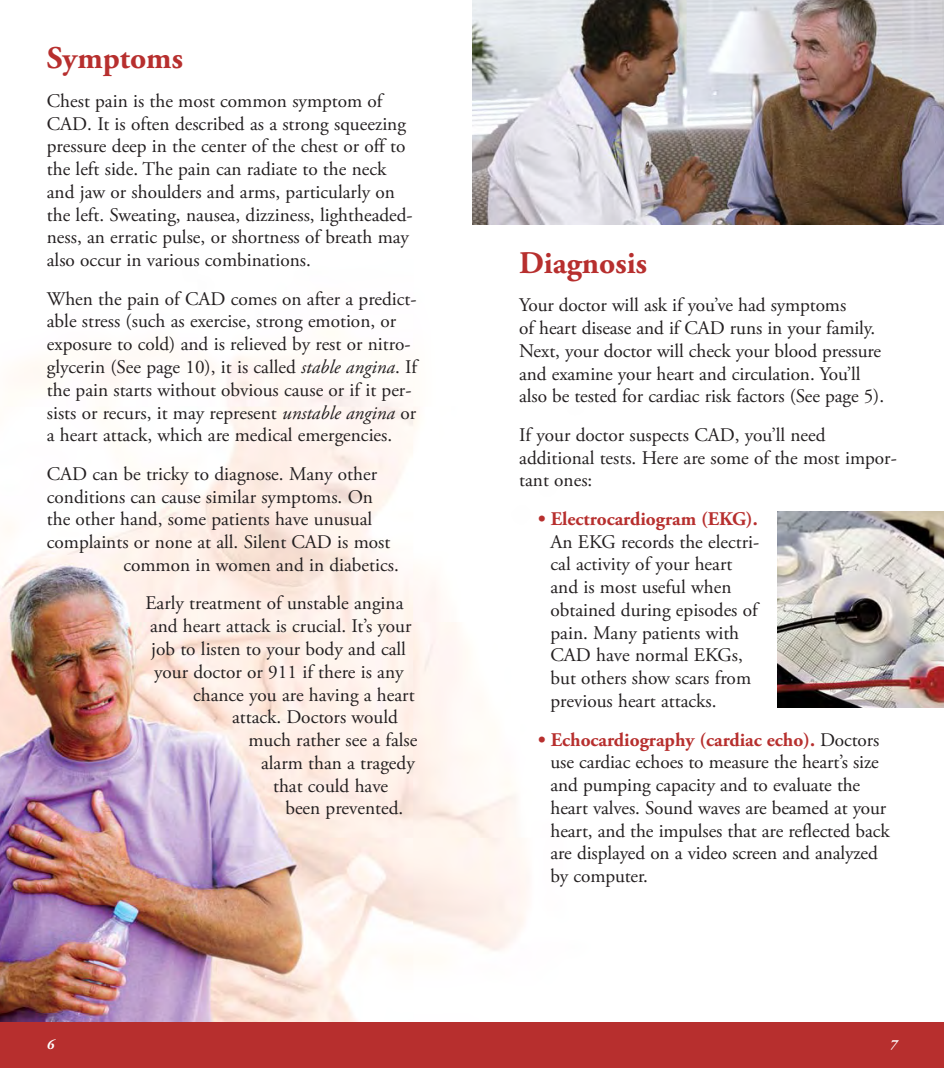
<style>
.page{position:relative;width:944px;height:1068px;background:#fff}
.page>*{position:absolute;margin:0;border:0;box-sizing:border-box;transform-origin:0 0}
.t1{font:700 31.5px "Adobe Garamond Pro";color:#b72f2e}
.t2{font:19.25px/22.8px "Adobe Garamond Pro";color:#231f20}
.t3{font:700 19.25px "Adobe Garamond Pro";color:#b72f2e}
.t4{font:italic 700 14px "Adobe Garamond Pro";color:#fff}
.s1{font-style:italic}
.s2{font-weight:700;color:#b72f2e}
</style>
<div class="page">
<img style="left:0;top:224px;width:664px;height:798px">
<div style="left:472px;top:1022px;width:472px;height:45px;background:#b72f2e"></div>
<div style="left:0;top:1022px;width:472px;height:45px;background:#b72f2e"></div>
<img style="left:777px;top:511px;width:167px;height:196px">
<img style="left:472px;top:0;width:472px;height:224px">
<h1 class="t1" style="left:47px;top:46px;width:138px">Symptoms</h1>
<p class="t2" style="left:47px;top:91px;width:367px">Chest pain is the most common symptom of CAD. It is often described as a strong squeezing pressure deep in the center of the chest or off to the left side. The pain can radiate to the neck and jaw or shoulders and arms, particularly on the left. Sweating, nausea, dizziness, lightheaded&shy;ness, an erratic pulse, or shortness of breath may also occur in various combinations.</p>
<p class="t2" style="left:47px;top:289px;width:372px">When the pain of CAD comes on after a predict - able stress (such as exercise, strong emotion, or exposure to cold) and is relieved by rest or nitro&shy;glycerin (See page 10), it is called <span class="s1">stable angina</span>. If the pain starts without obvious cause or if it per&shy;sists or recurs, it may represent <span class="s1">unstable angina</span> or a heart attack, which are medical emergencies.</p>
<p class="t2" style="left:47px;top:464px;width:332px">CAD can be tricky to diagnose. Many other</p>
<p class="t2" style="left:47px;top:487px;width:328px">conditions can cause similar symptoms. On</p>
<p class="t2" style="left:47px;top:509px;width:327px">the other hand, some patients have unusual</p>
<p class="t2" style="left:47px;top:532px;width:345px">complaints or none at all. Silent CAD is most</p>
<p class="t2" style="left:123px;top:555px;width:277px">common in women and in diabetics.</p>
<p class="t2" style="left:145px;top:593px;width:260px">Early treatment of unstable angina</p>
<p class="t2" style="left:150px;top:616px;width:263px">and heart attack is crucial. It’s your</p>
<p class="t2" style="left:151px;top:639px;width:256px">job to listen to your body and call</p>
<p class="t2" style="left:154px;top:662px;width:251px">your doctor or 911 if there is any</p>
<p class="t2" style="left:193px;top:684px;width:223px">chance you are having a heart</p>
<p class="t2" style="left:232px;top:707px;width:167px">attack. Doctors would</p>
<p class="t2" style="left:248px;top:730px;width:170px">much rather see a false</p>
<p class="t2" style="left:261px;top:753px;width:155px">alarm than a tragedy</p>
<p class="t2" style="left:273px;top:775px;width:117px">that could have</p>
<p class="t2" style="left:285px;top:798px;width:119px">been prevented.</p>
<h1 class="t1" style="left:519px;top:250px;width:129px">Diagnosis</h1>
<p class="t2" style="left:519px;top:295px;width:366px">Your doctor will ask if you’ve had symptoms<br>of heart disease and if CAD runs in your family.<br>Next, your doctor will check your blood pressure and examine your heart and circulation. You’ll also be tested for cardiac risk factors (See page 5).</p>
<p class="t2" style="left:519px;top:425px;width:379px">If your doctor suspects CAD, you’ll need additional tests. Here are some of the most impor&shy;tant ones:</p>
<p class="t3" style="left:538px;top:511px;width:221px">• Electrocardiogram (EKG).</p>
<p class="t2" style="left:550px;top:532px;width:210px">An EKG records the electri&shy;cal activity of your heart and is most useful when obtained during episodes of pain. Many patients with<br>CAD have normal EKGs, but others show scars from previous heart attacks.</p>
<p class="t2" style="left:550px;top:729px;width:341px;text-indent:-12px"><span class="s2">• Echocardiography (cardiac echo).</span> Doctors use cardiac echoes to measure the heart’s size and pumping capacity and to evaluate the heart valves. Sound waves are beamed at your heart, and the impulses that are reflected back are displayed on a video screen and analyzed by computer.</p>
<p class="t4" style="left:47px;top:1036px;width:9px">6</p>
<p class="t4" style="left:889px;top:1036px;width:9px">7</p>
</div>
